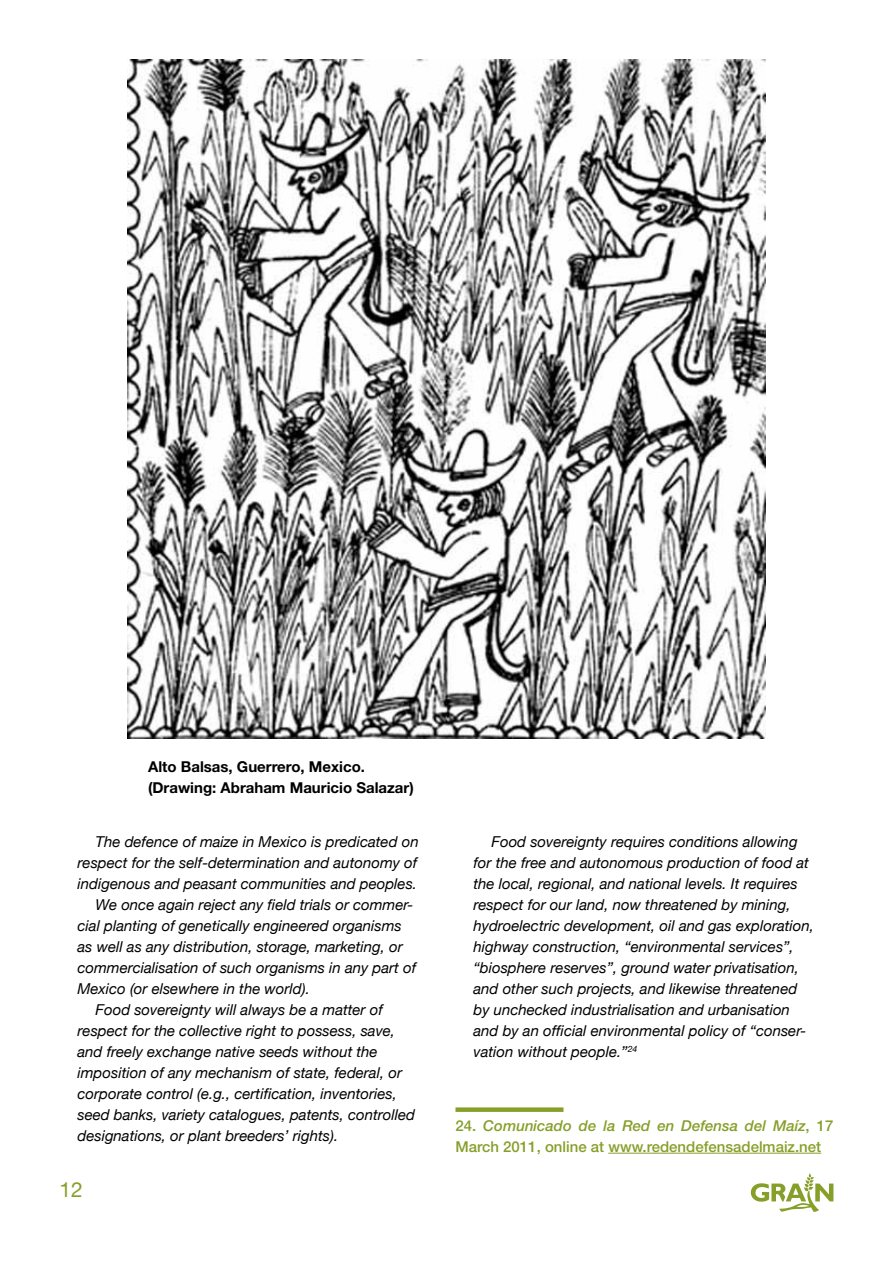
<style>
.page{position:relative;width:893px;height:1263px;background:#fff}
.page>*{position:absolute;margin:0;border:0;box-sizing:border-box;transform-origin:0 0}
.t1{font:21px "Helvetica Neue LT";color:#869f29}
.t2{font:italic 15px/21px "Helvetica Neue LT";color:#000}
.t3{font:500 15px/21px "Helvetica Neue LT Std";color:#869f29}
.t4{font:700 15px/21px "Helvetica Neue LT Std";color:#000}
.s1{font-style:italic}
</style>
<div class="page">
<svg style="left:751px;top:1173px;width:82px;height:39px"></svg>
<div style="left:455px;top:1107px;width:108px;height:5px;background:#869f29"></div>
<hr style="left:608px;top:1153px;width:213px;height:1px;background:#869f29">
<img style="left:127px;top:60px;width:639px;height:679px">
<p class="t4" style="left:148px;top:756px;width:267px">Alto Balsas, Guerrero, Mexico. (Drawing: Abraham Mauricio Salazar)</p>
<p class="t2" style="left:96px;top:831px;width:325px">The defence of maize in Mexico is predicated on</p>
<p class="t2" style="left:78px;top:852px;width:341px">respect for the self-determination and autonomy of</p>
<p class="t2" style="left:78px;top:873px;width:341px">indigenous and peasant communities and peoples.</p>
<p class="t2" style="left:96px;top:894px;width:319px">We once again reject any field trials or commer-</p>
<p class="t2" style="left:78px;top:915px;width:326px">cial planting of genetically engineered organisms</p>
<p class="t2" style="left:78px;top:936px;width:327px">as well as any distribution, storage, marketing, or</p>
<p class="t2" style="left:78px;top:957px;width:340px">commercialisation of such organisms in any part of</p>
<p class="t2" style="left:78px;top:978px;width:234px">Mexico (or elsewhere in the world).</p>
<p class="t2" style="left:96px;top:999px;width:289px">Food sovereignty will always be a matter of</p>
<p class="t2" style="left:78px;top:1020px;width:319px">respect for the collective right to possess, save,</p>
<p class="t2" style="left:78px;top:1041px;width:302px">and freely exchange native seeds without the</p>
<p class="t2" style="left:78px;top:1062px;width:326px">imposition of any mechanism of state, federal, or</p>
<p class="t2" style="left:78px;top:1083px;width:321px">corporate control (e.g., certification, inventories,</p>
<p class="t2" style="left:78px;top:1104px;width:339px">seed banks, variety catalogues, patents, controlled</p>
<p class="t2" style="left:78px;top:1125px;width:262px">designations, or plant breeders’ rights).</p>
<h1 class="t1" style="left:59px;top:1177px;width:25px">12</h1>
<p class="t2" style="left:473px;top:831px;width:342px;text-indent:18px">Food sovereignty requires conditions allowing for the free and autonomous production of food at the local, regional, and national levels. It requires respect for our land, now threatened by mining, hydroelectric development, oil and gas exploration, highway construction, “environmental services”, “biosphere reserves”, ground water privatisation, and other such projects, and likewise threatened by unchecked industrialisation and urbanisation and by an official environmental policy of “conser&shy;vation without people.”<sup>24</sup></p>
<p class="t3" style="left:455px;top:1115px;width:379px">24. <span class="s1">Comunicado de la Red en Defensa del Maíz</span>, 17<br>March 2011, online at www.redendefensadelmaiz.net</p>
</div>
